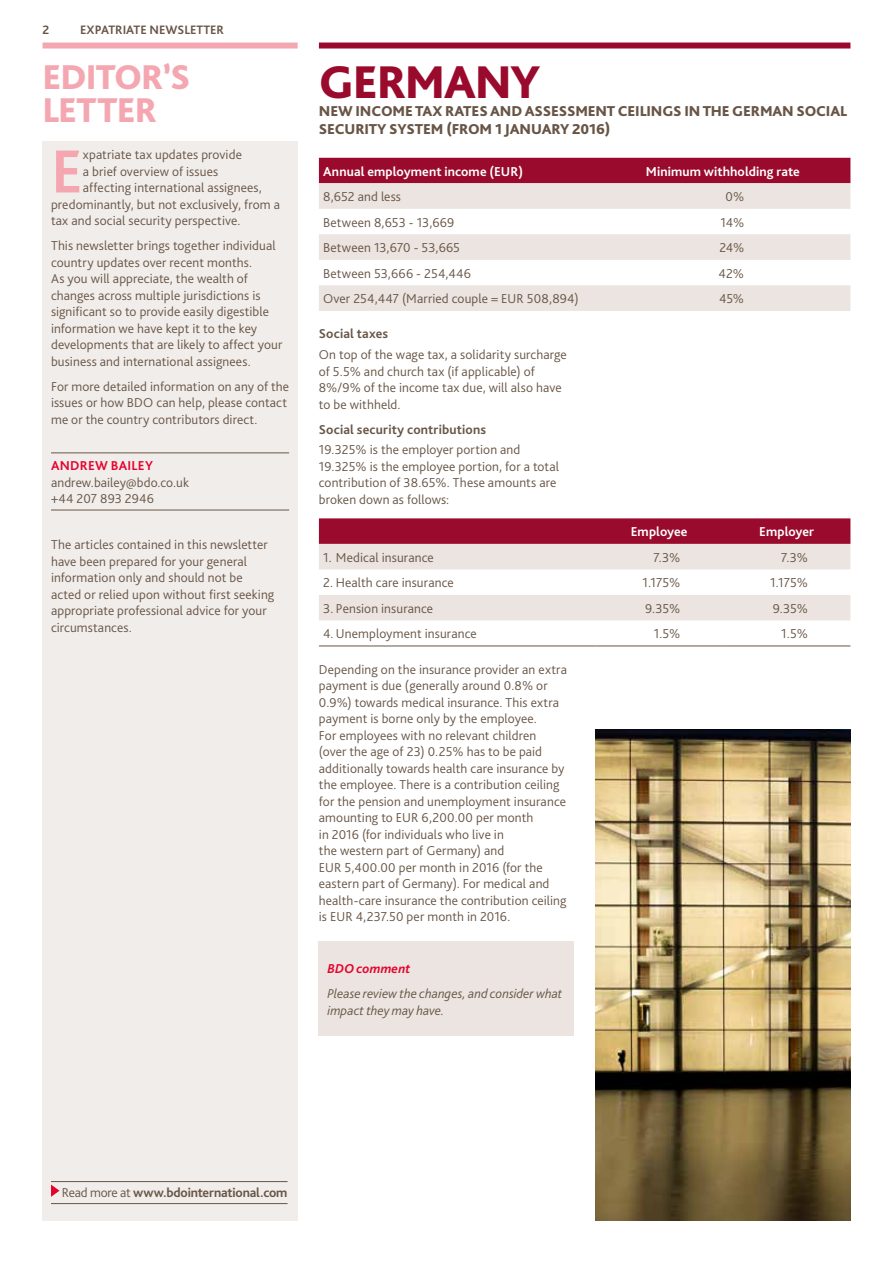
<style>
.page{position:relative;width:893px;height:1263px;background:#fff}
.page>*{position:absolute;margin:0;border:0;box-sizing:border-box;transform-origin:0 0}
.t1{font:700 63.6px "Bliss Pro";color:#f4a7b0}
.t2{font:800 48px "Bliss Pro";letter-spacing:-.025em;color:#990a2c}
.t3{font:800 36px/33px "Bliss Pro";letter-spacing:-.025em;color:#f4a7b0}
.t4{font:800 15px/18px "Bliss Pro";letter-spacing:-.01em;color:#685546}
.t5{font:300 13.5px/16.5px "Bliss Pro";letter-spacing:.01em;color:#685546}
.t6{font:700 13.5px "Bliss Pro";letter-spacing:.01em;color:#fff}
.t7{font:italic 300 13.5px/16.5px "Bliss Pro";color:#685546}
.t8{font:700 13.5px "Bliss Pro";letter-spacing:.01em;color:#685546}
.t9{font:700 13.5px "Bliss Pro";letter-spacing:-.015em;color:#685546}
.t10{font:700 13.5px "Bliss Pro";letter-spacing:.02em;color:#e4032e}
.t11{font:italic 700 13.5px "Bliss Pro";letter-spacing:.005em;color:#e4032e}
.t12{font:700 12.75px "Bliss Pro";color:#685546}
.s1{font-weight:300}
</style>
<div class="page">
<div style="left:43px;top:43px;width:255px;height:6px;background:#f4a7b0"></div>
<div style="left:43px;top:141px;width:255px;height:1079px;background:#f1edea"></div>
<hr style="left:51px;top:452px;width:238px;height:1px;background:#685546">
<hr style="left:51px;top:510px;width:238px;height:1px;background:#685546">
<hr style="left:51px;top:1181px;width:237px;height:1px;background:#685546">
<hr style="left:51px;top:1203px;width:237px;height:1px;background:#685546">
<svg style="left:51px;top:1184px;width:9px;height:13px"></svg>
<div style="left:319px;top:43px;width:531px;height:6px;background:#990a2c"></div>
<div style="left:319px;top:158px;width:531px;height:25px;background:#990a2c"></div>
<svg style="left:319px;top:183px;width:531px;height:128px;fill:#ebe4e0"></svg>
<svg style="left:319px;top:518px;width:531px;height:102px"></svg>
<hr style="left:319px;top:646px;width:276px;height:1px;background:#685546">
<hr style="left:595px;top:646px;width:128px;height:1px;background:#685546">
<hr style="left:723px;top:646px;width:127px;height:1px;background:#685546">
<div style="left:319px;top:942px;width:255px;height:94px;background:#ebe4e0"></div>
<img style="left:595px;top:730px;width:255px;height:490px">
<p class="t12" style="left:43px;top:22px;width:8px">2</p>
<p class="t12" style="left:80px;top:22px;width:145px">EXPATRIATE NEWSLETTER</p>
<h3 class="t3" style="left:43px;top:60px;width:150px">EDITOR’S<br>LETTER</h3>
<h2 class="t2" style="left:319px;top:52px;width:223px">GERMANY</h2>
<p class="t4" style="left:319px;top:102px;width:530px">NEW INCOME TAX RATES AND ASSESSMENT CEILINGS IN THE GERMAN SOCIAL<br>SECURITY SYSTEM (FROM 1 JANUARY 2016)</p>
<p class="t6" style="left:323px;top:163px;width:201px">Annual employment income (EUR)</p>
<p class="t6" style="left:646px;top:163px;width:156px">Minimum withholding rate</p>
<p class="t5" style="left:323px;top:188px;width:79px">8,652 and less</p>
<p class="t5" style="left:725px;top:188px;width:20px">0%</p>
<p class="t5" style="left:323px;top:214px;width:133px">Between 8,653 - 13,669</p>
<p class="t5" style="left:720px;top:214px;width:25px">14%</p>
<p class="t5" style="left:323px;top:239px;width:138px">Between 13,670 - 53,665</p>
<p class="t5" style="left:719px;top:239px;width:26px">24%</p>
<p class="t5" style="left:323px;top:265px;width:149px">Between 53,666 - 254,446</p>
<p class="t5" style="left:719px;top:265px;width:27px">42%</p>
<p class="t5" style="left:323px;top:290px;width:257px">Over 254,447 (Married couple = EUR 508,894)</p>
<p class="t5" style="left:719px;top:290px;width:27px">45%</p>
<p class="t8" style="left:319px;top:325px;width:71px">Social taxes</p>
<p class="t5" style="left:319px;top:346px;width:249px">On top of the wage tax, a solidarity surcharge of 5.5% and church tax (if applicable) of 8%/9% of the income tax due, will also have to be withheld.</p>
<p class="t8" style="left:319px;top:421px;width:169px">Social security contributions</p>
<p class="t5" style="left:319px;top:441px;width:242px">19.325% is the employer portion and 19.325% is the employee portion, for a total contribution of 38.65%. These amounts are broken down as follows:</p>
<p class="t6" style="left:631px;top:523px;width:58px">Employee</p>
<p class="t6" style="left:759px;top:523px;width:57px">Employer</p>
<p class="t5" style="left:323px;top:549px;width:112px">1. Medical insurance</p>
<p class="t5" style="left:654px;top:549px;width:28px">7.3%</p>
<p class="t5" style="left:781px;top:549px;width:28px">7.3%</p>
<p class="t5" style="left:323px;top:574px;width:132px">2. Health care insurance</p>
<p class="t5" style="left:643px;top:574px;width:39px">1.175%</p>
<p class="t5" style="left:770px;top:574px;width:39px">1.175%</p>
<p class="t5" style="left:323px;top:600px;width:112px">3. Pension insurance</p>
<p class="t5" style="left:645px;top:600px;width:37px">9.35%</p>
<p class="t5" style="left:773px;top:600px;width:37px">9.35%</p>
<p class="t5" style="left:323px;top:625px;width:155px">4. Unemployment insurance</p>
<p class="t5" style="left:654px;top:625px;width:28px">1.5%</p>
<p class="t5" style="left:781px;top:625px;width:28px">1.5%</p>
<p class="t5" style="left:319px;top:661px;width:250px">Depending on the insurance provider an extra payment is due (generally around 0.8% or 0.9%) towards medical insurance. This extra payment is borne only by the employee.<br>For employees with no relevant children (over the age of 23) 0.25% has to be paid additionally towards health care insurance by the employee. There is a contribution ceiling for the pension and unemployment insurance amounting to EUR 6,200.00 per month<br>in 2016 (for individuals who live in<br>the western part of Germany) and<br>EUR 5,400.00 per month in 2016 (for the eastern part of Germany). For medical and health-care insurance the contribution ceiling is EUR 4,237.50 per month in 2016.</p>
<p class="t11" style="left:327px;top:960px;width:85px">BDO comment</p>
<p class="t7" style="left:327px;top:985px;width:236px">Please review the changes, and consider what impact they may have.</p>
<h1 class="t1" style="left:51px;top:132px;width:33px">E</h1>
<p class="t5" style="left:83px;top:146px;width:160px">xpatriate tax updates provide</p>
<p class="t5" style="left:83px;top:163px;width:137px">a brief overview of issues</p>
<p class="t5" style="left:83px;top:179px;width:180px">affecting international assignees,</p>
<p class="t5" style="left:51px;top:196px;width:230px">predominantly, but not exclusively, from a</p>
<p class="t5" style="left:51px;top:212px;width:191px">tax and social security perspective.</p>
<p class="t5" style="left:51px;top:237px;width:233px">This newsletter brings together individual country updates over recent months.<br>As you will appreciate, the wealth of changes across multiple jurisdictions is significant so to provide easily digestible information we have kept it to the key developments that are likely to affect your business and international assignees.</p>
<p class="t5" style="left:51px;top:378px;width:240px">For more detailed information on any of the issues or how BDO can help, please contact me or the country contributors direct.</p>
<p class="t10" style="left:51px;top:457px;width:103px">ANDREW BAILEY</p>
<p class="t5" style="left:51px;top:474px;width:140px">andrew.bailey@bdo.co.uk +44 207 893 2946</p>
<p class="t5" style="left:51px;top:536px;width:225px">The articles contained in this newsletter have been prepared for your general information only and should not be acted or relied upon without first seeking appropriate professional advice for your circumstances.</p>
<p class="t9" style="left:62px;top:1184px;width:227px"><span class="s1">Read more at</span> www.bdointernational.com</p>
</div>
